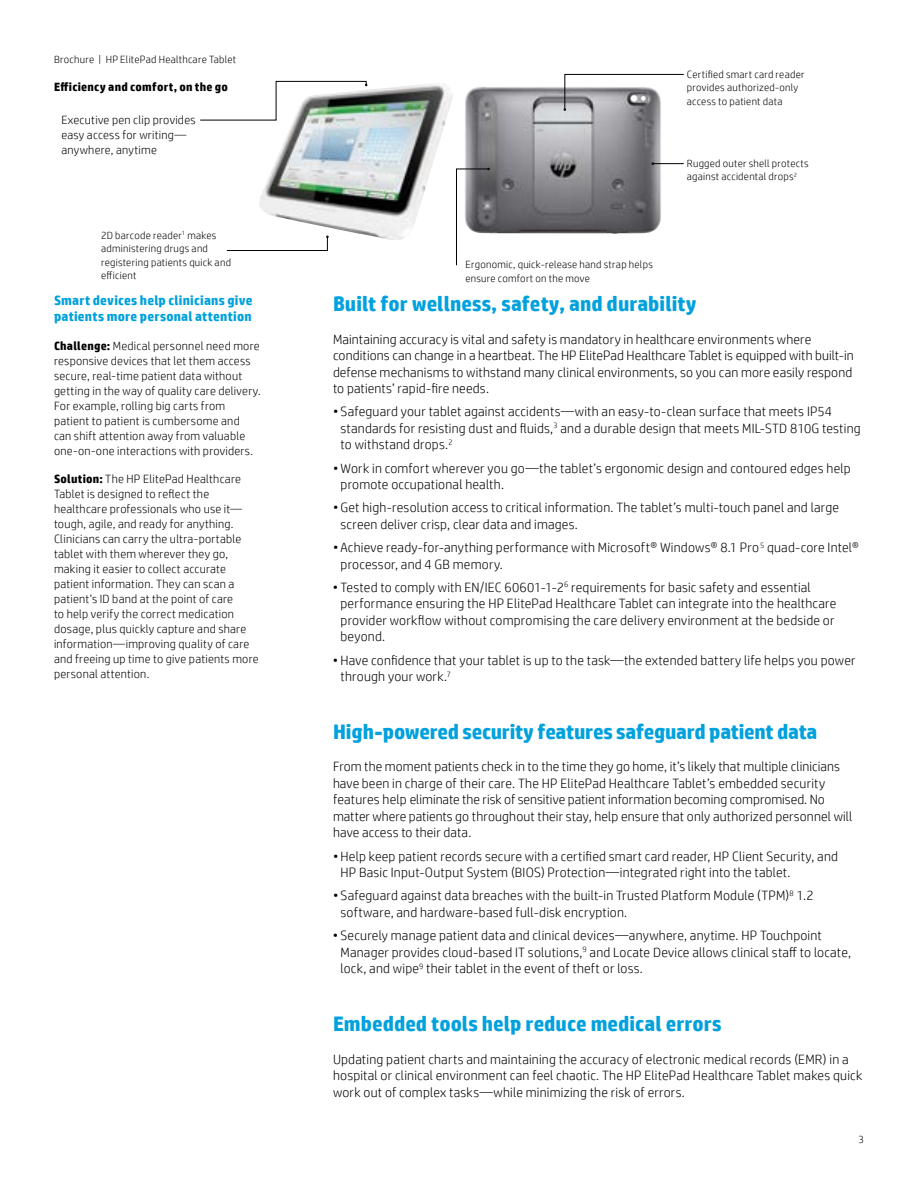
<style>
.page{position:relative;width:918px;height:1188px;background:#fff}
.page>*{position:absolute;margin:0;border:0;box-sizing:border-box;transform-origin:0 0}
.t1{font:700 21px "HP Simplified";color:#00a1dd}
.t2{font:300 13.5px/16.5px "HP Simplified";letter-spacing:.015em;color:#000}
.t3{font:700 13.5px/16.5px "HP Simplified";letter-spacing:.015em;color:#00a1dd}
.t4{font:300 12px/15px "HP Simplified";letter-spacing:.02em;color:#000}
.t5{font:700 12px "HP Simplified";letter-spacing:.02em;color:#000}
.t6{font:300 10.5px/13.5px "HP Simplified";letter-spacing:.025em;color:#000}
.s1{font-weight:700}
</style>
<div class="page">
<img style="left:465px;top:86px;width:197px;height:148px">
<img style="left:258px;top:83px;width:195px;height:157px">
<svg style="left:564px;top:74px;width:120px;height:37px"></svg>
<hr style="left:654px;top:163px;width:30px;height:1px;background:#000">
<svg style="left:200px;top:81px;width:167px;height:39px"></svg>
<svg style="left:456px;top:168px;width:33px;height:98px"></svg>
<svg style="left:226px;top:236px;width:102px;height:15px"></svg>
<p class="t6" style="left:54px;top:52px;width:184px">Brochure | HP ElitePad Healthcare Tablet</p>
<p class="t5" style="left:54px;top:79px;width:176px">Efficiency and comfort, on the go</p>
<p class="t4" style="left:61px;top:112px;width:136px">Executive pen clip provides easy access for writing— anywhere, anytime</p>
<p class="t6" style="left:101px;top:228px;width:131px">2D barcode reader<sup>1</sup> makes administering drugs and registering patients quick and efficient</p>
<p class="t3" style="left:54px;top:292px;width:200px">Smart devices help clinicians give patients more personal attention</p>
<p class="t4" style="left:54px;top:338px;width:208px"><span class="s1">Challenge:</span> Medical personnel need more responsive devices that let them access secure, real-time patient data without getting in the way of quality care delivery.<br>For example, rolling big carts from patient to patient is cumbersome and<br>can shift attention away from valuable one-on-one interactions with providers.</p>
<p class="t4" style="left:54px;top:471px;width:206px"><span class="s1">Solution:</span> The HP ElitePad Healthcare Tablet is designed to reflect the healthcare professionals who use it— tough, agile, and ready for anything.<br>Clinicians can carry the ultra-portable tablet with them wherever they go, making it easier to collect accurate patient information. They can scan a patient’s ID band at the point of care<br>to help verify the correct medication dosage, plus quickly capture and share information—improving quality of care and freeing up time to give patients more personal attention.</p>
<p class="t6" style="left:687px;top:67px;width:119px">Certified smart card reader provides authorized-only access to patient data</p>
<p class="t6" style="left:466px;top:258px;width:189px">Ergonomic, quick-release hand strap helps ensure comfort on the move</p>
<p class="t6" style="left:687px;top:156px;width:123px">Rugged outer shell protects against accidental drops<sup>2</sup></p>
<h1 class="t1" style="left:333px;top:290px;width:365px">Built for wellness, safety, and durability</h1>
<p class="t2" style="left:333px;top:330px;width:522px">Maintaining accuracy is vital and safety is mandatory in healthcare environments where conditions can change in a heartbeat. The HP ElitePad Healthcare Tablet is equipped with built-in defense mechanisms to withstand many clinical environments, so you can more easily respond to patients’ rapid-fire needs.</p>
<p class="t2" style="left:341px;top:403px;width:522px;text-indent:-8px">• Safeguard your tablet against accidents—with an easy-to-clean surface that meets IP54 standards for resisting dust and fluids,<sup>3</sup> and a durable design that meets MIL-STD 810G testing to withstand drops.<sup>2</sup></p>
<p class="t2" style="left:341px;top:459px;width:512px;text-indent:-8px">• Work in comfort wherever you go—the tablet’s ergonomic design and contoured edges help promote occupational health.</p>
<p class="t2" style="left:341px;top:499px;width:500px;text-indent:-8px">• Get high-resolution access to critical information. The tablet’s multi-touch panel and large screen deliver crisp, clear data and images.</p>
<p class="t2" style="left:341px;top:539px;width:520px;text-indent:-8px">• Achieve ready-for-anything performance with Microsoft® Windows® 8.1 Pro<sup>5</sup> quad-core Intel® processor, and 4 GB memory.</p>
<p class="t2" style="left:341px;top:578px;width:497px;text-indent:-8px">• Tested to comply with EN/IEC 60601-1-2<sup>6</sup> requirements for basic safety and essential performance ensuring the HP ElitePad Healthcare Tablet can integrate into the healthcare provider workflow without compromising the care delivery environment at the bedside or beyond.</p>
<p class="t2" style="left:341px;top:651px;width:517px;text-indent:-8px">• Have confidence that your tablet is up to the task—the extended battery life helps you power through your work.<sup>7</sup></p>
<h1 class="t1" style="left:333px;top:718px;width:486px">High-powered security features safeguard patient data</h1>
<p class="t2" style="left:333px;top:758px;width:521px">From the moment patients check in to the time they go home, it’s likely that multiple clinicians have been in charge of their care. The HP ElitePad Healthcare Tablet’s embedded security features help eliminate the risk of sensitive patient information becoming compromised. No matter where patients go throughout their stay, help ensure that only authorized personnel will have access to their data.</p>
<p class="t2" style="left:341px;top:847px;width:499px;text-indent:-8px">• Help keep patient records secure with a certified smart card reader, HP Client Security, and<br>HP Basic Input-Output System (BIOS) Protection—integrated right into the tablet.</p>
<p class="t2" style="left:341px;top:887px;width:475px;text-indent:-8px">• Safeguard against data breaches with the built-in Trusted Platform Module (TPM)<sup>8</sup> 1.2 software, and hardware-based full-disk encryption.</p>
<p class="t2" style="left:341px;top:927px;width:512px;text-indent:-8px">• Securely manage patient data and clinical devices—anywhere, anytime. HP Touchpoint<br>Manager provides cloud-based IT solutions,<sup>9</sup> and Locate Device allows clinical staff to locate, lock, and wipe<sup>9</sup> their tablet in the event of theft or loss.</p>
<h1 class="t1" style="left:333px;top:1010px;width:390px">Embedded tools help reduce medical errors</h1>
<p class="t2" style="left:333px;top:1050px;width:531px">Updating patient charts and maintaining the accuracy of electronic medical records (EMR) in a hospital or clinical environment can feel chaotic. The HP ElitePad Healthcare Tablet makes quick work out of complex tasks—while minimizing the risk of errors.</p>
<p class="t6" style="left:858px;top:1132px;width:7px">3</p>
</div>
